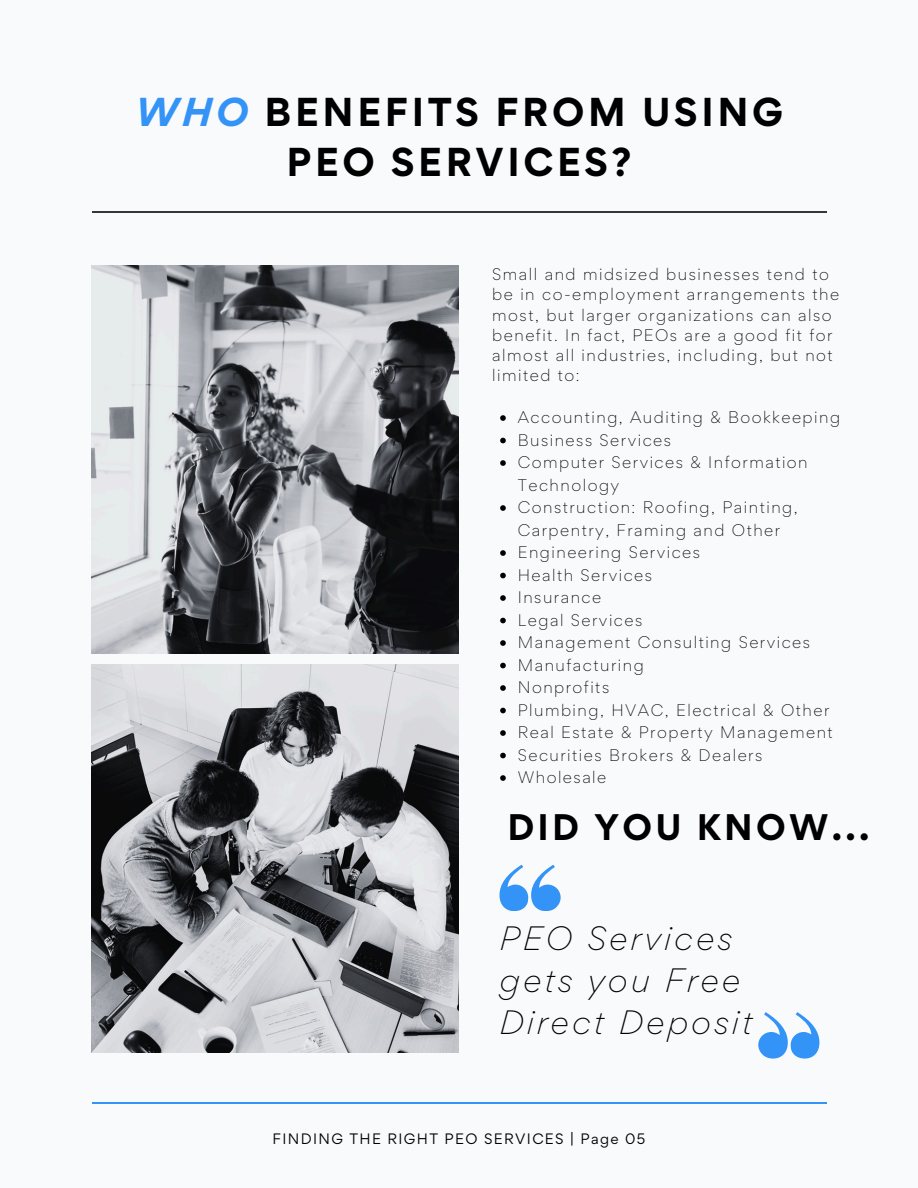
<style>
.page{position:relative;width:918px;height:1188px;background:#f9fafc}
.page>*{position:absolute;margin:0;border:0;box-sizing:border-box;transform-origin:0 0}
.t1{font:700 36px/49.5px "Gordita";letter-spacing:.1em;color:#000;text-align:center}
.t2{font:700 33px "Gordita";letter-spacing:.1em;color:#000}
.t3{font:italic 300 30.15px/42px "Gordita";letter-spacing:.1em;color:#000}
.t4{font:300 15px/20.2px "Gordita";letter-spacing:.1em;color:#000}
.t5{font:13.5px "Gordita";letter-spacing:.1em;color:#000}
.s1{font-style:italic;color:#3493f6}
</style>
<div class="page">
<img style="left:92px;top:266px;width:367px;height:388px">
<img style="left:92px;top:665px;width:367px;height:388px">
<hr style="left:92px;top:211px;width:734px;height:2px;background:#373636">
<hr style="left:92px;top:1102px;width:734px;height:2px;background:#3493f6">
<svg style="left:500px;top:415px;width:6px;height:6px"></svg>
<svg style="left:500px;top:438px;width:6px;height:5px"></svg>
<svg style="left:500px;top:460px;width:6px;height:6px"></svg>
<svg style="left:500px;top:505px;width:6px;height:6px"></svg>
<svg style="left:500px;top:550px;width:6px;height:6px"></svg>
<svg style="left:500px;top:573px;width:6px;height:5px"></svg>
<svg style="left:500px;top:595px;width:6px;height:6px"></svg>
<svg style="left:500px;top:618px;width:6px;height:5px"></svg>
<svg style="left:500px;top:640px;width:6px;height:6px"></svg>
<svg style="left:500px;top:663px;width:6px;height:5px"></svg>
<svg style="left:500px;top:685px;width:6px;height:6px"></svg>
<svg style="left:500px;top:708px;width:6px;height:5px"></svg>
<svg style="left:500px;top:730px;width:6px;height:6px"></svg>
<svg style="left:500px;top:753px;width:6px;height:5px"></svg>
<svg style="left:500px;top:775px;width:6px;height:6px"></svg>
<svg style="left:500px;top:865px;width:60px;height:46px"></svg>
<svg style="left:759px;top:1012px;width:60px;height:46px"></svg>
<p class="t1" style="left:135px;top:87px;width:650px"><span class="s1">WHO</span> BENEFITS FROM USING<br>PEO SERVICES?</p>
<h1 class="t4" style="left:492px;top:264px;width:348px">Small and midsized businesses tend to be in co-employment arrangements the most, but larger organizations can also benefit. In fact, PEOs are a good fit for almost all industries, including, but not limited to:</h1>
<p class="t4" style="left:518px;top:407px;width:324px">Accounting, Auditing &amp; Bookkeeping</p>
<p class="t4" style="left:518px;top:429px;width:155px">Business Services</p>
<p class="t4" style="left:518px;top:451px;width:291px;line-height:22.5px">Computer Services &amp; Information<br>Technology</p>
<p class="t4" style="left:518px;top:496px;width:281px;line-height:22.5px">Construction: Roofing, Painting,<br>Carpentry, Framing and Other</p>
<p class="t4" style="left:518px;top:542px;width:184px">Engineering Services</p>
<p class="t4" style="left:518px;top:564px;width:136px">Health Services</p>
<p class="t4" style="left:518px;top:587px;width:85px">Insurance</p>
<p class="t4" style="left:518px;top:609px;width:126px">Legal Services</p>
<p class="t4" style="left:518px;top:632px;width:294px">Management Consulting Services</p>
<p class="t4" style="left:518px;top:654px;width:127px">Manufacturing</p>
<p class="t4" style="left:518px;top:677px;width:93px">Nonprofits</p>
<p class="t4" style="left:518px;top:699px;width:313px">Plumbing, HVAC, Electrical &amp; Other</p>
<p class="t4" style="left:518px;top:722px;width:317px">Real Estate &amp; Property Management</p>
<p class="t4" style="left:518px;top:744px;width:246px">Securities Brokers &amp; Dealers</p>
<p class="t4" style="left:518px;top:767px;width:90px">Wholesale</p>
<h2 class="t2" style="left:507px;top:805px;width:364px">DID YOU KNOW...</h2>
<p class="t3" style="left:500px;top:917px;width:254px">PEO Services gets you Free<br>Direct Deposit</p>
<h1 class="t5" style="left:273px;top:1129px;width:374px">FINDING THE RIGHT PEO SERVICES | Page 05</h1>
</div>
